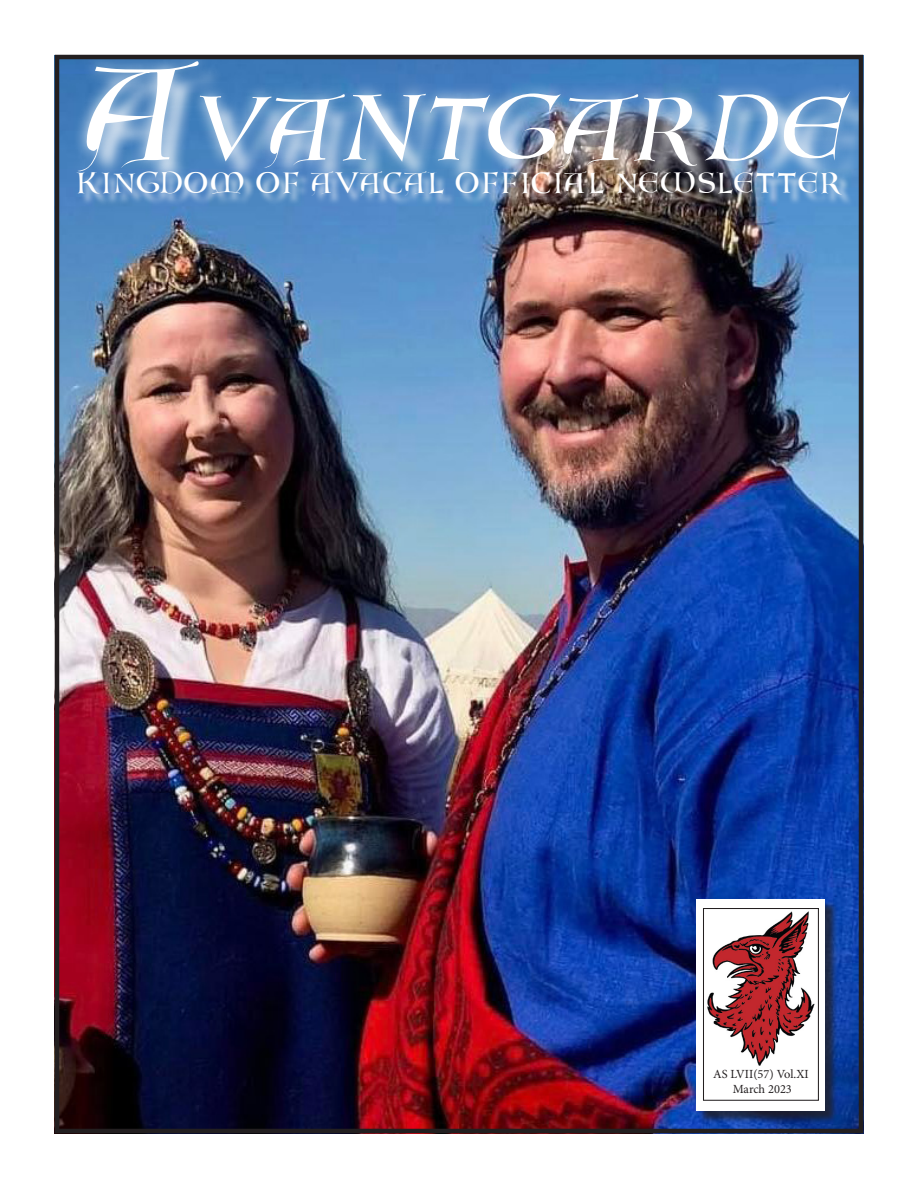
<style>
.page{position:relative;width:918px;height:1188px;background:#fff}
.page>*{position:absolute;margin:0;border:0;box-sizing:border-box;transform-origin:0 0}
.t1{font:italic 139.05px "Lombardic";color:#fff}
.t2{font:30px "Lombardic";color:#fff}
.t3{font:12.45px "Minion Pro";letter-spacing:-.005em;color:#231f20}
</style>
<div class="page">
<img style="left:54px;top:55px;width:810px;height:1079px">
<div style="left:67px;top:48px;width:795px;height:135px;background:#fff;opacity:.75"></div>
<div style="left:80px;top:173px;width:774px;height:34px;background:#fff;opacity:.75"></div>
<div style="left:698px;top:900px;width:140px;height:224px;background:#231f20;opacity:.75"></div>
<div style="left:697px;top:899px;width:128px;height:212px;background:#fff"></div>
<img style="left:707px;top:911px;width:108px;height:155px">
<div style="left:703px;top:908px;width:116px;height:193px;border:1px solid #231f20"></div>
<div style="left:55px;top:55px;width:808px;height:1078px;border:4px solid #231f20"></div>
<p class="t1" style="left:74px;top:50px;width:217px">Av</p>
<p class="t2" style="left:75px;top:169px;width:769px">KINGDOM OF AVACAL OFFICIAL NEWSLETTER</p>
<p class="t1" style="left:262px;top:50px;width:611px">antgarde</p>
<p class="t3" style="left:713px;top:1066px;width:97px">AS LVII(57) Vol.XI</p>
<p class="t3" style="left:733px;top:1081px;width:61px">March 2023</p>
</div>
